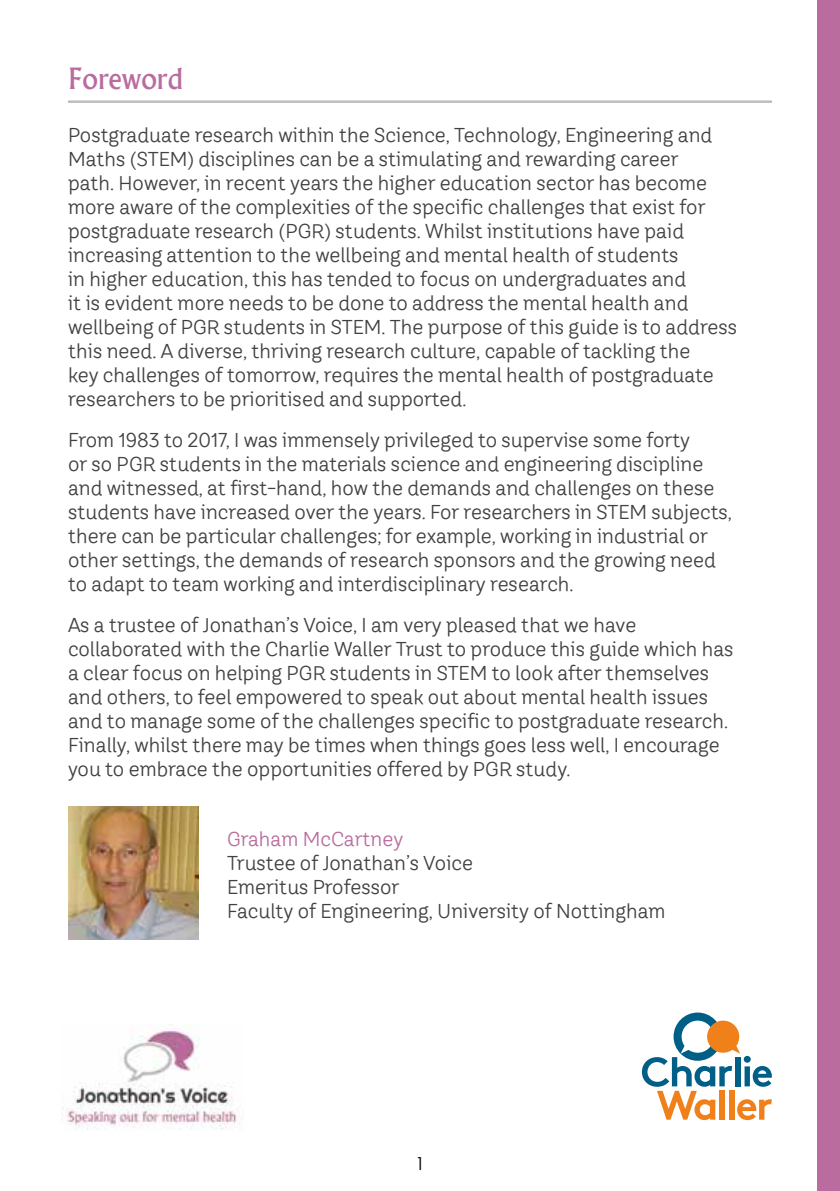
<style>
.page{position:relative;width:840px;height:1191px;background:#fff}
.page>*{position:absolute;margin:0;border:0;box-sizing:border-box;transform-origin:0 0}
.t1{font:500 28px "Albertus";color:#b96c9d}
.t2{font:20px/24px "TT Hazelnuts";color:#424142}
.t3{font:20px "TT Hazelnuts";color:#b96c9d}
.t4{font:18px "Century Gothic";color:#000}
</style>
<div class="page">
<div style="left:816px;top:0;width:23px;height:1191px;background:#b96c9d"></div>
<img style="left:68px;top:806px;width:130px;height:133px">
<img style="left:62px;top:1024px;width:180px;height:105px">
<hr style="left:68px;top:101px;width:703px;height:2px;background:#bcbcbc">
<svg style="left:641px;top:1012px;width:130px;height:108px"></svg>
<h1 class="t1" style="left:68px;top:62px;width:116px">Foreword</h1>
<p class="t2" style="left:68px;top:122px;width:670px">Postgraduate research within the Science, Technology, Engineering and Maths (STEM) disciplines can be a stimulating and rewarding career<br>path. However, in recent years the higher education sector has become more aware of the complexities of the specific challenges that exist for postgraduate research (PGR) students. Whilst institutions have paid increasing attention to the wellbeing and mental health of students<br>in higher education, this has tended to focus on undergraduates and<br>it is evident more needs to be done to address the mental health and wellbeing of PGR students in STEM. The purpose of this guide is to address this need. A diverse, thriving research culture, capable of tackling the<br>key challenges of tomorrow, requires the mental health of postgraduate researchers to be prioritised and supported.</p>
<p class="t2" style="left:68px;top:427px;width:665px">From 1983 to 2017, I was immensely privileged to supervise some forty<br>or so PGR students in the materials science and engineering discipline and witnessed, at first-hand, how the demands and challenges on these students have increased over the years. For researchers in STEM subjects, there can be particular challenges; for example, working in industrial or other settings, the demands of research sponsors and the growing need to adapt to team working and interdisciplinary research.</p>
<p class="t2" style="left:68px;top:612px;width:666px">As a trustee of Jonathan’s Voice, I am very pleased that we have collaborated with the Charlie Waller Trust to produce this guide which has a clear focus on helping PGR students in STEM to look after themselves and others, to feel empowered to speak out about mental health issues and to manage some of the challenges specific to postgraduate research.<br>Finally, whilst there may be times when things goes less well, I encourage you to embrace the opportunities offered by PGR study.</p>
<p class="t3" style="left:227px;top:826px;width:178px">Graham McCartney</p>
<p class="t2" style="left:227px;top:851px;width:440px">Trustee of Jonathan’s Voice<br>Emeritus Professor<br>Faculty of Engineering, University of Nottingham</p>
<p class="t4" style="left:415px;top:1151px;width:11px">1</p>
</div>
